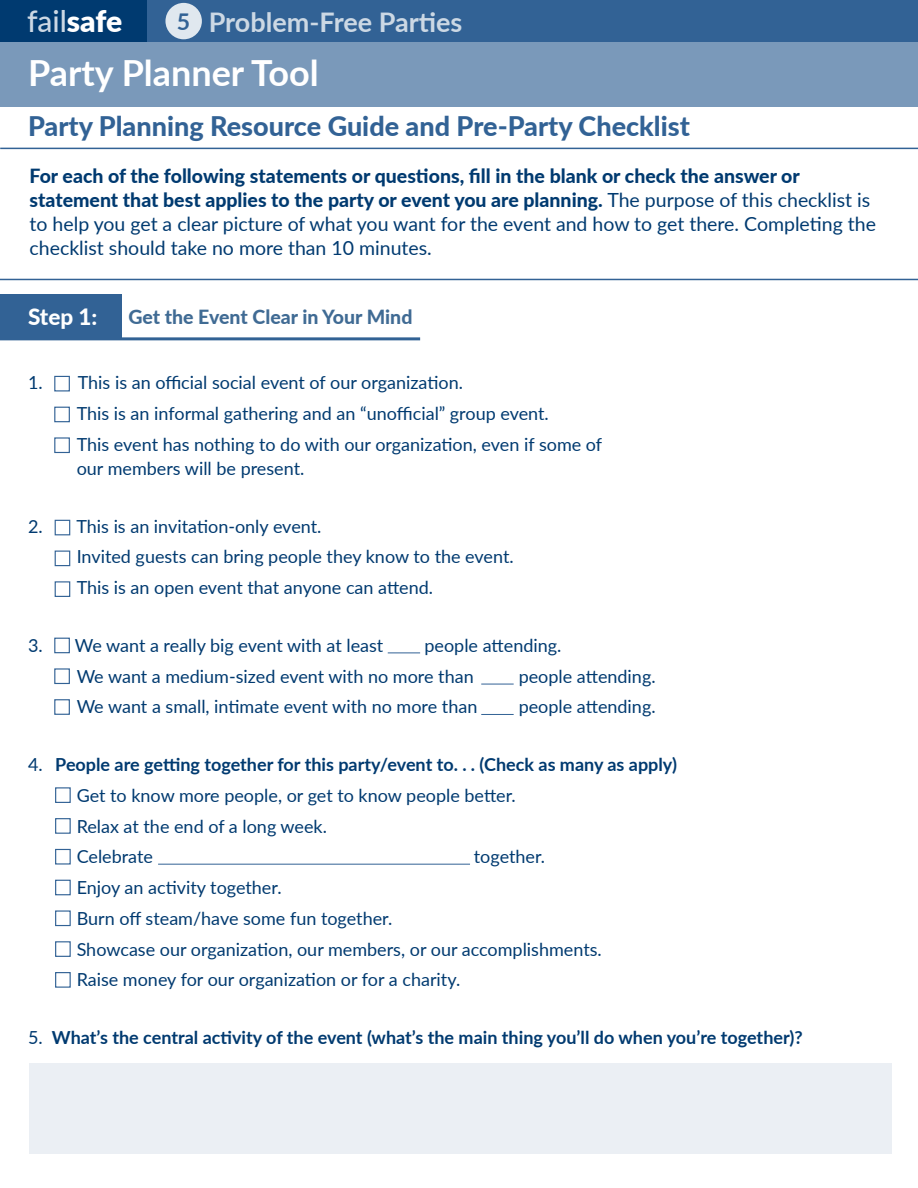
<style>
.page{position:relative;width:918px;height:1188px;background:#fff}
.page>*{position:absolute;margin:0;border:0;box-sizing:border-box;transform-origin:0 0}
.t1{font:700 36px "Lato";color:#fff}
.t2{font:500 30px "Lato";color:#ccd8e4}
.t3{font:800 27px "Lato";color:#326295}
.t4{font:700 27px "Lato";color:#ccd8e4}
.t5{font:800 22.5px "Lato";color:#fff}
.t6{font:19.5px/24px "Lato";color:#003a70}
.t7{font:800 19.5px "Lato";color:#406b94}
.t8{font:18px/30.8px "Lato";color:#003a70}
.t9{font:700 18px "Lato";color:#003a70}
.s1{font-weight:900;color:#fff}
.s2{font-size:23.1px;color:#326295}
.s3{font-weight:800}
.s4{font-weight:700}
.s5{font-weight:400}
</style>
<div class="page">
<hr style="left:0;top:148px;width:918px;height:1px;background:#326295">
<hr style="left:0;top:279px;width:918px;height:1px;background:#326295">
<div style="left:0;top:294px;width:122px;height:46px;background:#326295"></div>
<hr style="left:0;top:337px;width:420px;height:3px;background:#326295">
<div style="left:54px;top:376px;width:16px;height:15px;border:1px solid #326295"></div>
<div style="left:54px;top:407px;width:16px;height:15px;border:1px solid #326295"></div>
<div style="left:54px;top:437px;width:16px;height:16px;border:1px solid #326295"></div>
<div style="left:55px;top:520px;width:15px;height:15px;border:1px solid #326295"></div>
<div style="left:55px;top:551px;width:15px;height:15px;border:1px solid #326295"></div>
<div style="left:55px;top:581px;width:15px;height:16px;border:1px solid #326295"></div>
<div style="left:54px;top:638px;width:16px;height:15px;border:1px solid #326295"></div>
<div style="left:54px;top:668px;width:16px;height:16px;border:1px solid #326295"></div>
<div style="left:54px;top:699px;width:16px;height:16px;border:1px solid #326295"></div>
<div style="left:55px;top:787px;width:16px;height:16px;border:1px solid #326295"></div>
<div style="left:55px;top:818px;width:16px;height:16px;border:1px solid #326295"></div>
<div style="left:55px;top:849px;width:16px;height:16px;border:1px solid #326295"></div>
<div style="left:55px;top:880px;width:16px;height:15px;border:1px solid #326295"></div>
<div style="left:55px;top:910px;width:16px;height:16px;border:1px solid #326295"></div>
<div style="left:55px;top:941px;width:16px;height:16px;border:1px solid #326295"></div>
<div style="left:55px;top:972px;width:16px;height:16px;border:1px solid #326295"></div>
<hr style="left:158px;top:864px;width:312px;height:1px;background:#326295">
<hr style="left:481px;top:714px;width:33px;height:1px;background:#326295">
<hr style="left:481px;top:684px;width:33px;height:1px;background:#326295">
<hr style="left:388px;top:653px;width:32px;height:1px;background:#326295">
<div style="left:0;top:41px;width:918px;height:66px;background:#7a99ba"></div>
<div style="left:0;top:0;width:459px;height:42px;background:#003a70"></div>
<div style="left:147px;top:0;width:771px;height:42px;background:#326295"></div>
<div style="left:165px;top:3px;width:37px;height:36px;background:#e0e8ef;border-radius:50%"></div>
<div style="left:29px;top:1063px;width:863px;height:91px;background:#ebeff4"></div>
<h2 class="t2" style="left:27px;top:0;width:97px">fail<span class="s1">safe</span></h2>
<h3 class="t4" style="left:177px;top:3px;width:287px"><span class="s2">5</span> Problem-Free Parties</h3>
<h1 class="t1" style="left:28px;top:46px;width:292px">Party Planner Tool</h1>
<h3 class="t3" style="left:28px;top:106px;width:663px">Party Planning Resource Guide and Pre-Party Checklist</h3>
<p class="t6" style="left:30px;top:163px;width:848px"><span class="s3">For each of the following statements or questions, fill in the blank or check the answer or statement that best applies to the party or event you are planning.</span> The purpose of this checklist is to help you get a clear picture of what you want for the event and how to get there. Completing the checklist should take no more than 10 minutes.</p>
<p class="t5" style="left:28px;top:300px;width:71px">Step 1:</p>
<p class="t7" style="left:128px;top:302px;width:286px">Get the Event Clear in Your Mind</p>
<p class="t8" style="left:77px;top:367px;width:527px;text-indent:-49px">1. This is an official social event of our organization.<br>This is an informal gathering and an “unofficial” group event.<br>This event has nothing to do with our organization, even if some of</p>
<p class="t8" style="left:77px;top:452px;width:229px">our members will be present.</p>
<p class="t8" style="left:77px;top:510px;width:439px;text-indent:-49px">2. This is an invitation-only event.<br>Invited guests can bring people they know to the event.<br>This is an open event that anyone can attend.</p>
<p class="t8" style="left:28px;top:629px;width:357px">3. We want a really big event with at least</p>
<p class="t8" style="left:77px;top:629px;width:486px;text-indent:348px">people attending.<br>We want a medium-sized event with no more than</p>
<p class="t8" style="left:519px;top:660px;width:138px">people attending.</p>
<p class="t8" style="left:77px;top:691px;width:402px">We want a small, intimate event with no more than</p>
<p class="t8" style="left:519px;top:691px;width:138px">people attending.</p>
<p class="t8" style="left:77px;top:748px;width:602px;text-indent:-49px">4. <span class="s4">People are getting together for this party/event to. . . (Check as many as apply)<br></span>Get to know more people, or get to know people better.<br>Relax at the end of a long week.<br>Celebrate</p>
<p class="t8" style="left:474px;top:841px;width:73px">together.</p>
<p class="t8" style="left:77px;top:871px;width:527px">Enjoy an activity together.<br>Burn off steam/have some fun together.<br>Showcase our organization, our members, or our accomplishments.<br>Raise money for our organization or for a charity.</p>
<p class="t9" style="left:28px;top:1024px;width:776px"><span class="s5">5.</span> What’s the central activity of the event (what’s the main thing you’ll do when you’re together)?</p>
</div>
